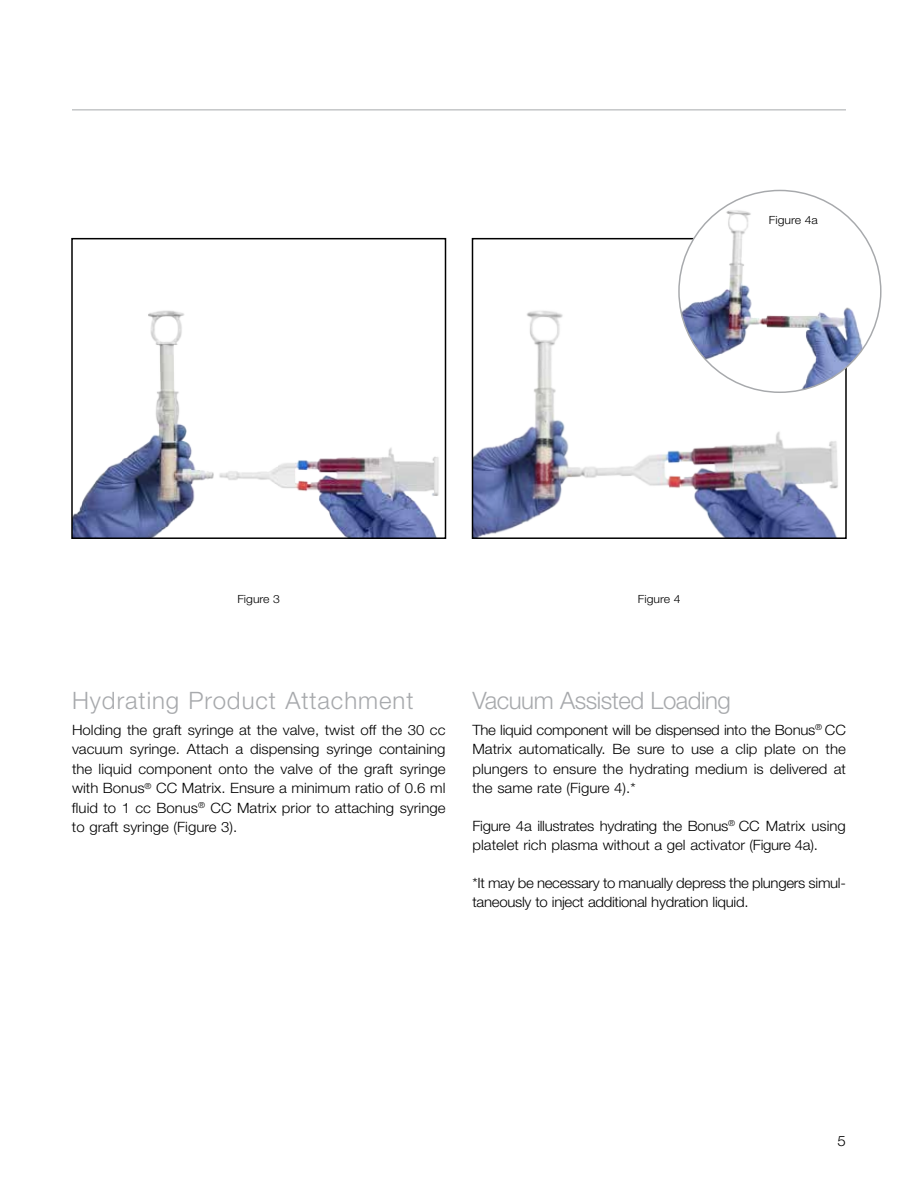
<style>
.page{position:relative;width:918px;height:1188px;background:#fff}
.page>*{position:absolute;margin:0;border:0;box-sizing:border-box;transform-origin:0 0}
.t1{font:300 24px "Helvetica Neue LT Std";letter-spacing:.04em;color:#a7a9ac}
.t2{font:300 24px "Helvetica Neue LT Std";letter-spacing:-.02em;color:#a7a9ac}
.t3{font:300 14.25px/19.5px "Helvetica Neue LT Std";color:#000;text-align:justify;scale:1.05 1}
.t4{font:300 14.25px/19.5px "Helvetica Neue LT Std";letter-spacing:-.02em;color:#000;scale:1.05 1}
.t5{font:300 11.25px "Helvetica Neue LT Std";color:#000;scale:1.09 1}
</style>
<div class="page">
<hr style="left:72px;top:110px;width:774px;height:1px;background:#a7a9ac">
<img style="left:74px;top:310px;width:365px;height:226px">
<div style="left:71px;top:238px;width:375px;height:301px;border:2px solid #000"></div>
<img style="left:475px;top:264px;width:369px;height:272px">
<div style="left:472px;top:238px;width:375px;height:301px;border:2px solid #000"></div>
<img style="left:679px;top:190px;width:202px;height:202px;border-radius:101px">
<p class="t5" style="left:769px;top:213px;width:47px">Figure 4a</p>
<p class="t5" style="left:237px;top:592px;width:41px">Figure 3</p>
<p class="t5" style="left:638px;top:592px;width:41px">Figure 4</p>
<h1 class="t1" style="left:72px;top:686px;width:343px">Hydrating Product Attachment</h1>
<p class="t3" style="left:72px;top:720px;width:357px">Holding the graft syringe at the valve, twist off the 30 cc vacuum syringe. Attach a dispensing syringe containing the liquid component onto the valve of the graft syringe with Bonus<sup>®</sup> CC Matrix. Ensure a minimum ratio of 0.6 ml fluid to 1 cc Bonus<sup>®</sup> CC Matrix prior to attaching syringe to graft syringe (Figure 3).</p>
<h1 class="t2" style="left:472px;top:686px;width:260px">Vacuum Assisted Loading</h1>
<p class="t3" style="left:472px;top:720px;width:357px">The liquid component will be dispensed into the Bonus<sup>®</sup> CC Matrix automatically. Be sure to use a clip plate on the plungers to ensure the hydrating medium is delivered at the same rate (Figure 4).*</p>
<p class="t3" style="left:472px;top:816px;width:357px">Figure 4a illustrates hydrating the Bonus<sup>®</sup> CC Matrix using platelet rich plasma without a gel activator (Figure 4a).</p>
<p class="t4" style="left:473px;top:873px;width:357px">*It may be necessary to manually depress the plungers simul&shy;taneously to inject additional hydration liquid.</p>
<p class="t3" style="left:838px;top:1131px;width:9px">5</p>
</div>
